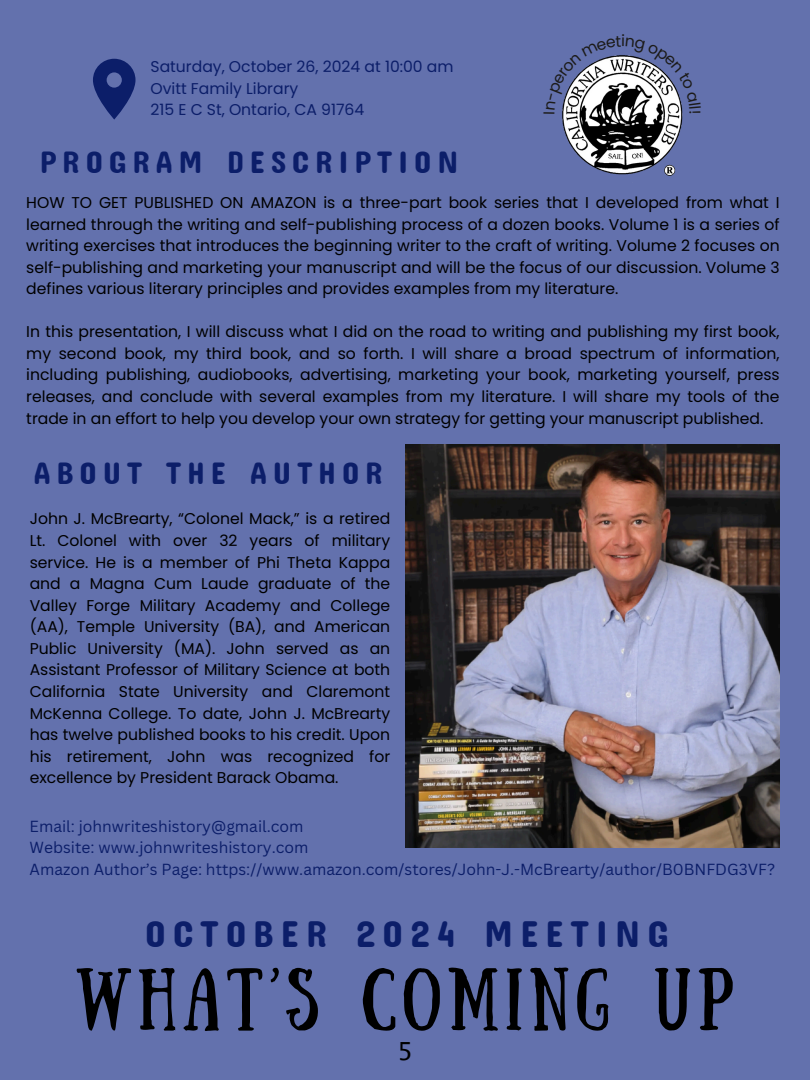
<style>
.page{position:relative;width:810px;height:1080px;background:#6371ad}
.page>*{position:absolute;margin:0;border:0;box-sizing:border-box;transform-origin:0 0}
.t1{font:62.5px "Sunday";letter-spacing:.1em;color:#000}
.t2{font:37.5px "Concert One";letter-spacing:.19em;color:#0c1e69}
.t3{font:31.25px "Concert One";letter-spacing:.19em;color:#0c1e69}
.t4{font:25px "Lucida Console W1 G";color:#000}
.t5{font:15.62px/21.6px "Poppins";color:#000;text-align:justify}
.t6{font:15.62px/21.6px "Canva Sans";color:#0c1e69}
.t7{font:15.62px "Poppins";color:#0c1e69}
</style>
<div class="page">
<svg style="left:93px;top:59px;width:43px;height:61px"></svg>
<img style="left:562px;top:113px;width:121px;height:63px">
<img style="left:405px;top:445px;width:375px;height:402px">
<svg style="left:562px;top:55px;width:121px;height:58px"></svg>
<p class="t7" style="left:151px;top:56px;width:305px">Saturday, October 26, 2024 at 10:00 am</p>
<p class="t7" style="left:151px;top:78px;width:149px">Ovitt Family Library</p>
<h3 class="t7" style="left:151px;top:99px;width:215px">215 E C St, Ontario, CA 91764</h3>
<h3 class="t3" style="left:40px;top:143px;width:420px">PROGRAM DESCRIPTION</h3>
<p class="t5" style="left:26px;top:192px;width:755px">HOW TO GET PUBLISHED ON AMAZON is a three-part book series that I developed from what I learned through the writing and self-publishing process of a dozen books. Volume 1 is a series of writing exercises that introduces the beginning writer to the craft of writing. Volume 2 focuses on self-publishing and marketing your manuscript and will be the focus of our discussion. Volume 3 defines various literary principles and provides examples from my literature.</p>
<p class="t5" style="left:26px;top:321px;width:755px">In this presentation, I will discuss what I did on the road to writing and publishing my first book, my second book, my third book, and so forth. I will share a broad spectrum of information, including publishing, audiobooks, advertising, marketing your book, marketing yourself, press releases, and conclude with several examples from my literature. I will share my tools of the trade in an effort to help you develop your own strategy for getting your manuscript published.</p>
<h3 class="t3" style="left:34px;top:453px;width:350px">ABOUT THE AUTHOR</h3>
<p class="t5" style="left:30px;top:508px;width:362px">John J. McBrearty, “Colonel Mack,” is a retired Lt. Colonel with over 32 years of military service. He is a member of Phi Theta Kappa and a Magna Cum Laude graduate of the Valley Forge Military Academy and College (AA), Temple University (BA), and American Public University (MA). John served as an Assistant Professor of Military Science at both California State University and Claremont McKenna College. To date, John J. McBrearty has twelve published books to his credit. Upon his retirement, John was recognized for excellence by President Barack Obama.</p>
<p class="t6" style="left:30px;top:815px;width:747px">Email: johnwriteshistory@gmail.com<br>Website: www.johnwriteshistory.com<br>Amazon Author’s Page: https://www.amazon.com/stores/John-J.-McBrearty/author/B0BNFDG3VF?</p>
<h2 class="t2" style="left:145px;top:910px;width:525px">OCTOBER 2024 MEETING</h2>
<h1 class="t1" style="left:75px;top:956px;width:661px">WHAT’S COMING UP</h1>
<h3 class="t4" style="left:397px;top:1040px;width:17px">5</h3>
</div>
